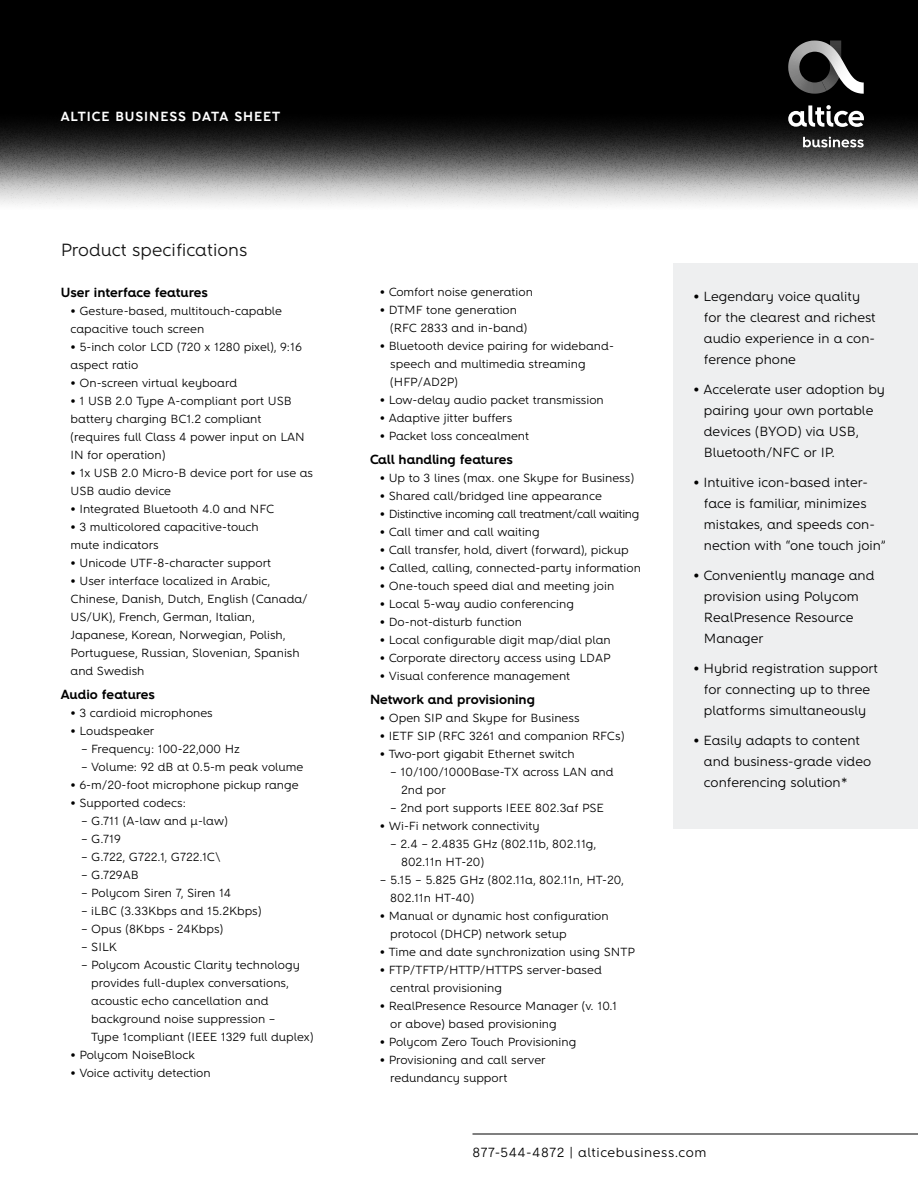
<style>
.page{position:relative;width:918px;height:1188px;background:#fff}
.page>*{position:absolute;margin:0;border:0;box-sizing:border-box;transform-origin:0 0}
.t1{font:18px "Altice";color:#141414}
.t2{font:13.5px/21px "Altice";color:#000}
.t3{font:700 13.5px "Altice";color:#000}
.t4{font:13.5px "Altice";letter-spacing:.04em;color:#000}
.t5{font:700 13.5px "Altice";letter-spacing:.07em;color:#fff}
.t6{font:12px/18px "Altice";color:#000}
.t7{font:12px "Altice";letter-spacing:-.03em;color:#000}
</style>
<div class="page">
<hr style="left:472px;top:1134px;width:446px;height:1px;background:#000">
<div style="left:673px;top:264px;width:245px;height:565px;background:#eeeff0"></div>
<img style="left:0;top:0;width:918px;height:206px">
<svg style="left:788px;top:105px;width:76px;height:22px"></svg>
<svg style="left:788px;top:41px;width:53px;height:53px;background:#505050"></svg>
<svg style="left:803px;top:137px;width:61px;height:10px"></svg>
<p class="t5" style="left:61px;top:109px;width:221px">ALTICE BUSINESS DATA SHEET</p>
<h1 class="t1" style="left:61px;top:239px;width:188px">Product specifications</h1>
<p class="t3" style="left:61px;top:284px;width:149px">User interface features</p>
<p class="t6" style="left:70px;top:302px;width:213px">• Gesture-based, multitouch-capable capacitive touch screen</p>
<p class="t6" style="left:70px;top:338px;width:233px">• 5-inch color LCD (720 x 1280 pixel), 9:16 aspect ratio</p>
<p class="t6" style="left:70px;top:374px;width:168px">• On-screen virtual keyboard</p>
<p class="t6" style="left:70px;top:392px;width:236px">• 1 USB 2.0 Type A-compliant port USB battery charging BC1.2 compliant (requires full Class 4 power input on LAN<br>IN for operation)</p>
<p class="t6" style="left:70px;top:464px;width:244px">• 1x USB 2.0 Micro-B device port for use as<br>USB audio device</p>
<p class="t6" style="left:70px;top:500px;width:205px">• Integrated Bluetooth 4.0 and NFC</p>
<p class="t6" style="left:70px;top:518px;width:190px">• 3 multicolored capacitive-touch mute indicators</p>
<p class="t6" style="left:70px;top:554px;width:202px">• Unicode UTF-8-character support</p>
<p class="t6" style="left:70px;top:572px;width:239px">• User interface localized in Arabic, Chinese, Danish, Dutch, English (Canada/ US/UK), French, German, Italian, Japanese, Korean, Norwegian, Polish, Portuguese, Russian, Slovenian, Spanish and Swedish</p>
<p class="t3" style="left:61px;top:686px;width:96px">Audio features</p>
<p class="t6" style="left:70px;top:704px;width:144px">• 3 cardioid microphones</p>
<p class="t6" style="left:70px;top:722px;width:85px">• Loudspeaker</p>
<p class="t6" style="left:81px;top:740px;width:160px">– Frequency: 100-22,000 Hz</p>
<p class="t6" style="left:81px;top:758px;width:224px">– Volume: 92 dB at 0.5-m peak volume</p>
<p class="t6" style="left:70px;top:776px;width:230px">• 6-m/20-foot microphone pickup range</p>
<p class="t6" style="left:70px;top:794px;width:117px">• Supported codecs:</p>
<p class="t6" style="left:81px;top:812px;width:148px">– G.711 (A-law and μ-law)</p>
<p class="t6" style="left:81px;top:830px;width:42px">– G.719</p>
<p class="t6" style="left:81px;top:848px;width:141px">– G.722, G722.1, G722.1C\</p>
<p class="t6" style="left:81px;top:866px;width:59px">– G.729AB</p>
<p class="t6" style="left:81px;top:884px;width:152px">– Polycom Siren 7, Siren 14</p>
<p class="t6" style="left:81px;top:902px;width:182px">– iLBC (3.33Kbps and 15.2Kbps)</p>
<p class="t6" style="left:81px;top:920px;width:144px">– Opus (8Kbps - 24Kbps)</p>
<p class="t6" style="left:81px;top:938px;width:37px">– SILK</p>
<p class="t6" style="left:91px;top:956px;width:224px;text-indent:-10px">– Polycom Acoustic Clarity technology provides full-duplex conversations, acoustic echo cancellation and background noise suppression –<br>Type 1compliant (IEEE 1329 full duplex)</p>
<p class="t6" style="left:70px;top:1046px;width:126px">• Polycom NoiseBlock</p>
<p class="t6" style="left:70px;top:1064px;width:142px">• Voice activity detection</p>
<p class="t6" style="left:380px;top:282px;width:155px">• Comfort noise generation</p>
<p class="t6" style="left:390px;top:300px;width:139px;text-indent:-11px">• DTMF tone generation (RFC 2833 and in-band)</p>
<p class="t6" style="left:390px;top:336px;width:225px;text-indent:-11px">• Bluetooth device pairing for wideband&shy;speech and multimedia streaming (HFP/AD2P)</p>
<p class="t6" style="left:380px;top:390px;width:226px">• Low-delay audio packet transmission</p>
<p class="t6" style="left:380px;top:408px;width:134px">• Adaptive jitter buffers</p>
<p class="t6" style="left:380px;top:426px;width:151px">• Packet loss concealment</p>
<p class="t3" style="left:370px;top:451px;width:144px">Call handling features</p>
<p class="t6" style="left:380px;top:468px;width:256px">• Up to 3 lines (max. one Skype for Business)</p>
<p class="t6" style="left:380px;top:486px;width:224px">• Shared call/bridged line appearance</p>
<p class="t7" style="left:380px;top:506px;width:261px">• Distinctive incoming call treatment/call waiting</p>
<p class="t6" style="left:380px;top:522px;width:162px">• Call timer and call waiting</p>
<p class="t6" style="left:380px;top:540px;width:250px">• Call transfer, hold, divert (forward), pickup</p>
<p class="t6" style="left:380px;top:558px;width:263px">• Called, calling, connected-party information</p>
<p class="t6" style="left:380px;top:576px;width:236px">• One-touch speed dial and meeting join</p>
<p class="t6" style="left:380px;top:594px;width:196px">• Local 5-way audio conferencing</p>
<p class="t6" style="left:380px;top:612px;width:144px">• Do-not-disturb function</p>
<p class="t6" style="left:380px;top:630px;width:233px">• Local configurable digit map/dial plan</p>
<p class="t6" style="left:380px;top:648px;width:232px">• Corporate directory access using LDAP</p>
<p class="t6" style="left:380px;top:666px;width:192px">• Visual conference management</p>
<p class="t3" style="left:370px;top:691px;width:166px">Network and provisioning</p>
<p class="t6" style="left:380px;top:708px;width:201px">• Open SIP and Skype for Business</p>
<p class="t6" style="left:380px;top:726px;width:246px">• IETF SIP (RFC 3261 and companion RFCs)</p>
<p class="t6" style="left:380px;top:744px;width:197px">• Two-port gigabit Ethernet switch</p>
<p class="t6" style="left:401px;top:762px;width:214px;text-indent:-11px">– 10/100/1000Base-TX across LAN and<br>2nd por</p>
<p class="t6" style="left:390px;top:798px;width:215px">– 2nd port supports IEEE 802.3af PSE</p>
<p class="t6" style="left:380px;top:816px;width:161px">• Wi-Fi network connectivity</p>
<p class="t6" style="left:401px;top:834px;width:197px;text-indent:-11px">– 2.4 – 2.4835 GHz (802.11b, 802.11g,<br>802.11n HT-20)</p>
<p class="t6" style="left:390px;top:870px;width:235px;text-indent:-10px">– 5.15 – 5.825 GHz (802.11a, 802.11n, HT‑20,<br>802.11n HT-40)</p>
<p class="t6" style="left:390px;top:906px;width:220px;text-indent:-10px">• Manual or dynamic host configuration protocol (DHCP) network setup</p>
<p class="t6" style="left:380px;top:942px;width:257px">• Time and date synchronization using SNTP</p>
<p class="t6" style="left:390px;top:960px;width:213px;text-indent:-10px">• FTP/TFTP/HTTP/HTTPS server-based central provisioning</p>
<p class="t6" style="left:390px;top:996px;width:228px;text-indent:-10px">• RealPresence Resource Manager (v. 10.1 or above) based provisioning</p>
<p class="t6" style="left:380px;top:1032px;width:198px">• Polycom Zero Touch Provisioning</p>
<p class="t6" style="left:390px;top:1050px;width:157px;text-indent:-10px">• Provisioning and call server redundancy support</p>
<p class="t2" style="left:704px;top:286px;width:173px;text-indent:-11px">• Legendary voice quality for the clearest and richest audio experience in a con&shy;ference phone</p>
<p class="t2" style="left:704px;top:379px;width:183px;text-indent:-11px">• Accelerate user adoption by pairing your own portable devices (BYOD) via USB,<br>Bluetooth/NFC or IP.</p>
<p class="t2" style="left:704px;top:472px;width:183px;text-indent:-11px">• Intuitive icon-based inter&shy;face is familiar, minimizes mistakes, and speeds con&shy;nection with “one touch join”</p>
<p class="t2" style="left:704px;top:565px;width:172px;text-indent:-11px">• Conveniently manage and provision using Polycom<br>RealPresence Resource<br>Manager</p>
<p class="t2" style="left:693px;top:658px;width:186px;text-align:center">• Hybrid registration support for connecting up to three platforms simultaneously</p>
<p class="t2" style="left:704px;top:730px;width:169px;text-indent:-11px">• Easily adapts to content and business-grade video conferencing solution*</p>
<p class="t4" style="left:472px;top:1145px;width:236px">877-544-4872 | alticebusiness.com</p>
</div>
